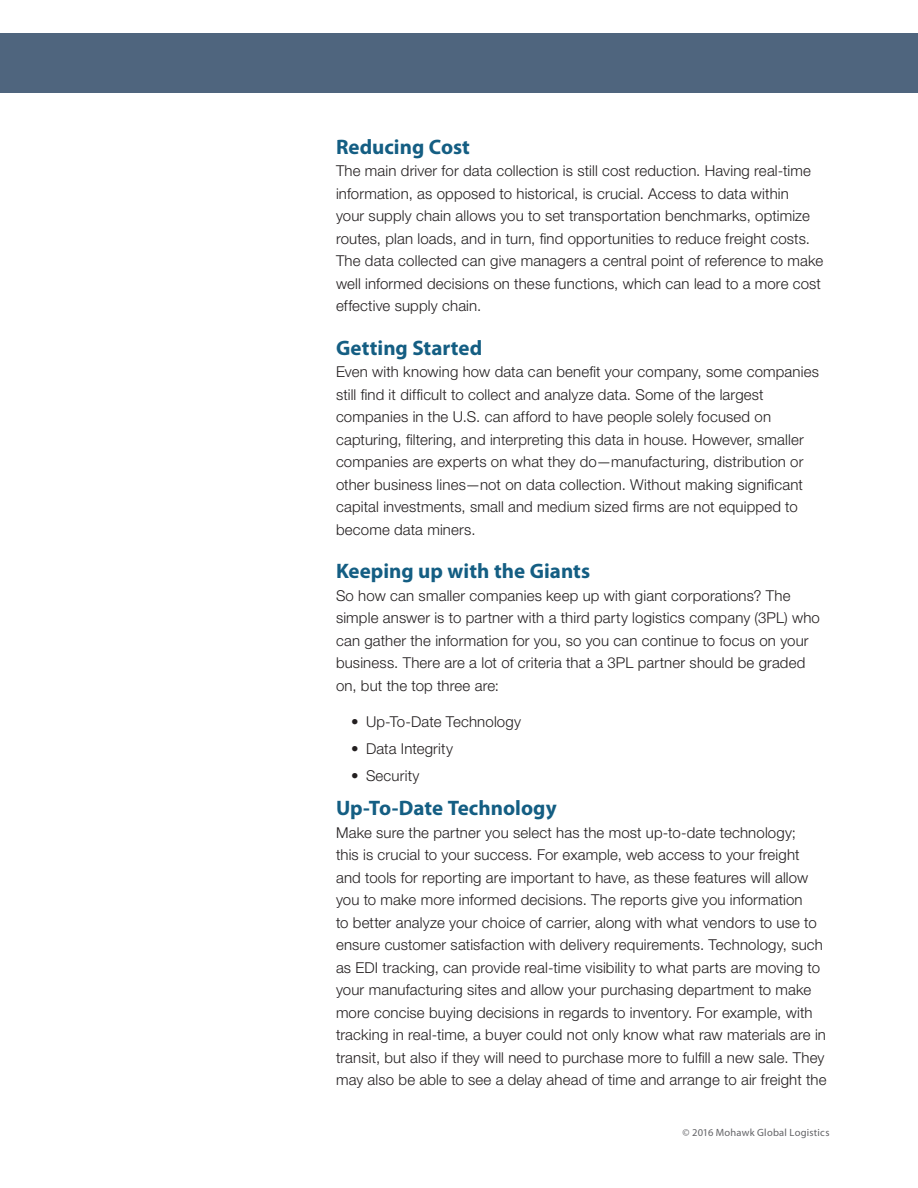
<style>
.page{position:relative;width:918px;height:1188px;background:#fff}
.page>*{position:absolute;margin:0;border:0;box-sizing:border-box;transform-origin:0 0}
.t1{font:700 21px "Myriad Pro";color:#145e83}
.t2{font:300 15px/22.5px "Helvetica Neue LT Std";letter-spacing:.01em;color:#231f20}
.t3{font:10.5px "Myriad Pro";letter-spacing:.02em;color:#636366}
</style>
<div class="page">
<div style="left:0;top:33px;width:918px;height:59px;background:#4f657e"></div>
<h1 class="t1" style="left:336px;top:133px;width:135px">Reducing Cost</h1>
<p class="t2" style="left:336px;top:159px;width:489px">The main driver for data collection is still cost reduction. Having real-time information, as opposed to historical, is crucial. Access to data within<br>your supply chain allows you to set transportation benchmarks, optimize routes, plan loads, and in turn, find opportunities to reduce freight costs.<br>The data collected can give managers a central point of reference to make well informed decisions on these functions, which can lead to a more cost effective supply chain.</p>
<h1 class="t1" style="left:336px;top:334px;width:148px">Getting Started</h1>
<p class="t2" style="left:336px;top:360px;width:485px">Even with knowing how data can benefit your company, some companies still find it difficult to collect and analyze data. Some of the largest companies in the U.S. can afford to have people solely focused on capturing, filtering, and interpreting this data in house. However, smaller companies are experts on what they do—manufacturing, distribution or other business lines—not on data collection. Without making significant capital investments, small and medium sized firms are not equipped to become data miners.</p>
<h1 class="t1" style="left:336px;top:557px;width:256px">Keeping up with the Giants</h1>
<p class="t2" style="left:336px;top:584px;width:485px">So how can smaller companies keep up with giant corporations? The simple answer is to partner with a third party logistics company (3PL) who can gather the information for you, so you can continue to focus on your business. There are a lot of criteria that a 3PL partner should be graded on, but the top three are:</p>
<p class="t2" style="left:351px;top:710px;width:171px">• Up-To-Date Technology</p>
<p class="t2" style="left:351px;top:737px;width:104px">• Data Integrity</p>
<p class="t2" style="left:351px;top:764px;width:70px">• Security</p>
<h1 class="t1" style="left:336px;top:794px;width:222px">Up-To-Date Technology</h1>
<p class="t2" style="left:336px;top:821px;width:492px">Make sure the partner you select has the most up-to-date technology;<br>this is crucial to your success. For example, web access to your freight and tools for reporting are important to have, as these features will allow you to make more informed decisions. The reports give you information<br>to better analyze your choice of carrier, along with what vendors to use to ensure customer satisfaction with delivery requirements. Technology, such as EDI tracking, can provide real-time visibility to what parts are moving to your manufacturing sites and allow your purchasing department to make more concise buying decisions in regards to inventory. For example, with tracking in real-time, a buyer could not only know what raw materials are in transit, but also if they will need to purchase more to fulfill a new sale. They may also be able to see a delay ahead of time and arrange to air freight the</p>
<p class="t3" style="left:683px;top:1126px;width:148px">© 2016 Mohawk Global Logistics</p>
</div>
